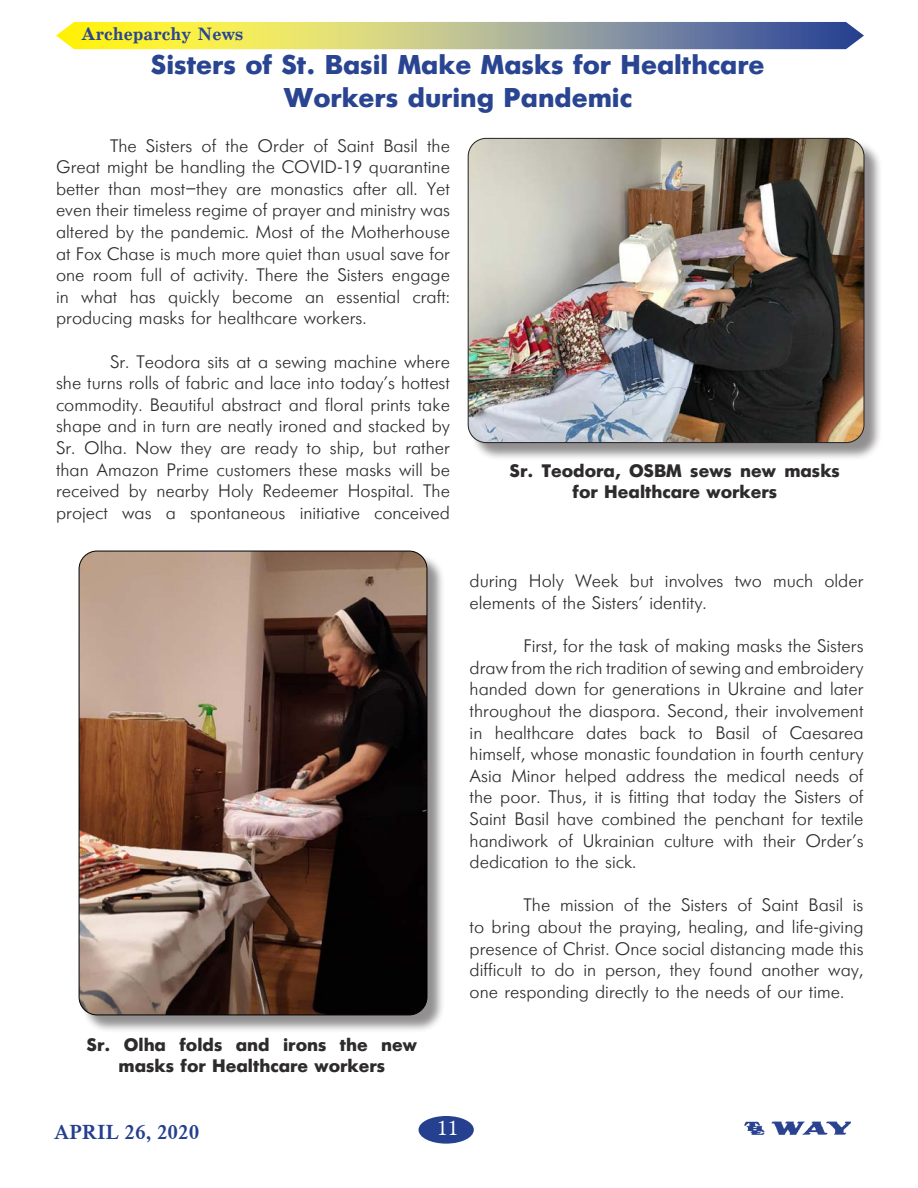
<style>
.page{position:relative;width:918px;height:1188px;background:#fff}
.page>*{position:absolute;margin:0;border:0;box-sizing:border-box;transform-origin:0 0}
.t1{font:700 27px "Ukrainian Futuris";color:#294592}
.t2{font:700 21px "CR Timesky Cyrillic";color:#253f8e}
.t3{font:21px "CR Timesky Cyrillic";color:#fff}
.t4{font:18px/21.6px "Ukrainian Futuris";color:#2e2b2c;text-align:justify}
.t5{font:700 18px/21.6px "Ukrainian Futuris";color:#2e2b2c;text-align:center}
.t6{font:700 18px "Ukrainian School";color:#294592}
</style>
<div class="page">
<img style="left:744px;top:1121px;width:107px;height:14px">
<div style="left:419px;top:1117px;width:54px;height:26px;background:#25408f;border-radius:50%"></div>
<div style="left:419px;top:1116px;width:55px;height:28px;border:2px solid #25408f;border-radius:50%"></div>
<svg style="left:56px;top:22px;width:808px;height:27px;background:#b1b67e"></svg>
<div style="left:470px;top:140px;width:413px;height:322px;background:#231f20;opacity:.5"></div>
<img style="left:468px;top:138px;width:396px;height:305px">
<div style="left:468px;top:138px;width:396px;height:305px;border:1px solid #231f20;border-radius:18px"></div>
<div style="left:81px;top:553px;width:365px;height:481px;background:#231f20;opacity:.5"></div>
<img style="left:79px;top:551px;width:348px;height:464px">
<p class="t6" style="left:81px;top:24px;width:164px">Archeparchy News</p>
<p class="t1" style="left:151px;top:50px;width:615px">Sisters of St. Basil Make Masks for Healthcare</p>
<p class="t1" style="left:284px;top:82px;width:350px">Workers during Pandemic</p>
<p class="t4" style="left:56px;top:135px;width:395px;text-indent:54px">The Sisters of the Order of Saint Basil the Great might be handling the COVID-19 quarantine better than most–they are monastics after all. Yet even their timeless regime of prayer and ministry was altered by the pandemic. Most of the Motherhouse at Fox Chase is much more quiet than usual save for one room full of activity. There the Sisters engage in what has quickly become an essential craft: producing masks for healthcare workers.</p>
<p class="t4" style="left:56px;top:351px;width:395px;text-indent:54px">Sr. Teodora sits at a sewing machine where she turns rolls of fabric and lace into today’s hottest commodity. Beautiful abstract and floral prints take shape and in turn are neatly ironed and stacked by Sr. Olha. Now they are ready to ship, but rather than Amazon Prime customers these masks will be received by nearby Holy Redeemer Hospital. The project was a spontaneous initiative conceived</p>
<p class="t5" style="left:510px;top:460px;width:332px">Sr. Teodora, OSBM sews new masks for Healthcare workers</p>
<p class="t5" style="left:87px;top:1034px;width:332px">Sr. Olha folds and irons the new masks for Healthcare workers</p>
<p class="t4" style="left:470px;top:571px;width:395px">during Holy Week but involves two much older elements of the Sisters’ identity.</p>
<p class="t4" style="left:470px;top:636px;width:395px;text-indent:54px">First, for the task of making masks the Sisters draw from the rich tradition of sewing and embroidery handed down for generations in Ukraine and later throughout the diaspora. Second, their involvement in healthcare dates back to Basil of Caesarea himself, whose monastic foundation in fourth century Asia Minor helped address the medical needs of the poor. Thus, it is fitting that today the Sisters of Saint Basil have combined the penchant for textile handiwork of Ukrainian culture with their Order’s dedication to the sick.</p>
<p class="t4" style="left:470px;top:895px;width:395px;text-indent:54px">The mission of the Sisters of Saint Basil is to bring about the praying, healing, and life-giving presence of Christ. Once social distancing made this difficult to do in person, they found another way, one responding directly to the needs of our time.</p>
<p class="t2" style="left:54px;top:1120px;width:147px">APRIL 26, 2020</p>
<p class="t3" style="left:437px;top:1116px;width:22px">11</p>
</div>
